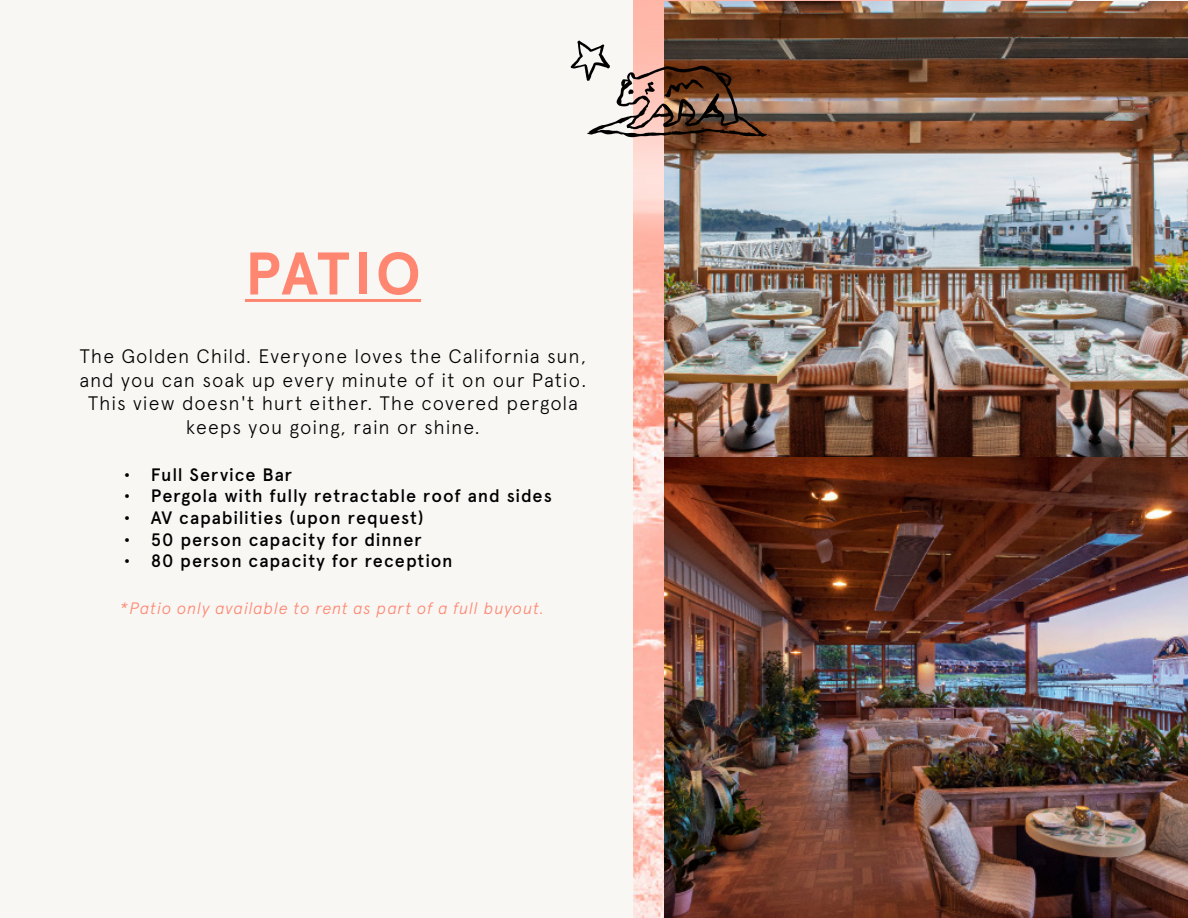
<style>
.page{position:relative;width:1188px;height:918px;background:#f8f7f4}
.page>*{position:absolute;margin:0;border:0;box-sizing:border-box;transform-origin:0 0}
.t1{font:700 60px "Apercu";letter-spacing:.035em;color:#ff8670}
.t2{font:300 19.5px/23.4px "Apercu";letter-spacing:.045em;color:#000;text-align:center}
.t3{font:500 18px "Apercu";letter-spacing:.045em;color:#000}
.t4{font:italic 300 16.5px "Apercu";letter-spacing:.045em;color:#ff8670}
</style>
<div class="page">
<hr style="left:245px;top:299px;width:176px;height:3px;background:#ff8670">
<img style="left:633px;top:0;width:444px;height:918px">
<img style="left:664px;top:2px;width:524px;height:456px">
<img style="left:664px;top:458px;width:524px;height:460px">
<img style="left:570px;top:37px;width:212px;height:169px">
<p class="t1" style="left:245px;top:237px;width:178px">PATIO</p>
<p class="t2" style="left:79px;top:345px;width:509px">The Golden Child. Everyone loves the California sun, and you can soak up every minute of it on our Patio.<br>This view doesn't hurt either. The covered pergola keeps you going, rain or shine.</p>
<p class="t3" style="left:124px;top:464px;width:170px">• Full Service Bar</p>
<p class="t3" style="left:124px;top:485px;width:429px">• Pergola with fully retractable roof and sides</p>
<p class="t3" style="left:124px;top:507px;width:301px">• AV capabilities (upon request)</p>
<p class="t3" style="left:124px;top:528px;width:299px">• 50 person capacity for dinner</p>
<p class="t3" style="left:124px;top:550px;width:330px">• 80 person capacity for reception</p>
<p class="t4" style="left:120px;top:598px;width:425px">*Patio only available to rent as part of a full buyout.</p>
</div>
